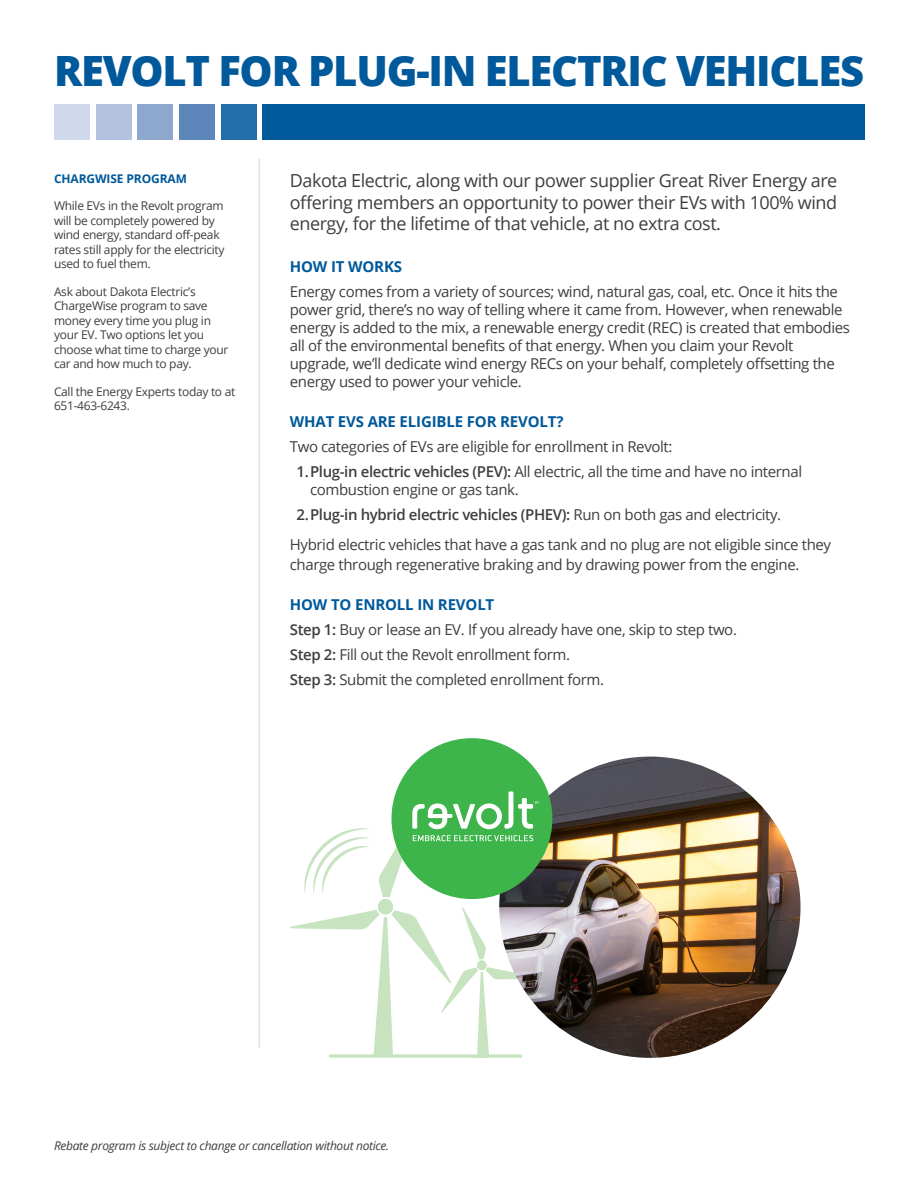
<style>
.page{position:relative;width:918px;height:1188px;background:#fff}
.page>*{position:absolute;margin:0;border:0;box-sizing:border-box;transform-origin:0 0}
.t1{font:800 41.7px "Open Sans";letter-spacing:-.03em;color:#00599b}
.Subhead_2{font:18px/21.6px "Open Sans";letter-spacing:-.025em;color:#3e3e3f;text-align:justify}
.Body_Copy{font:15px/18px "Open Sans";letter-spacing:-.025em;color:#3e3e3f}
.t2{font:600 15px "Open Sans";letter-spacing:-.025em;color:#3e3e3f}
.Subhead_2-2{font:700 15px "Open Sans";letter-spacing:-.01em;color:#00599b}
.Body_Copy_Bullet{font:700 15px "Open Sans";letter-spacing:-.01em;color:#00599b}
.Body_Copy-2{font:12px/14.4px "Open Sans";letter-spacing:-.025em;color:#3e3e3f}
.Paragraph_Style_1{font:italic 12px "Open Sans";letter-spacing:-.025em;color:#3e3e3f}
.Subhead_2-3{font:700 12px "Open Sans";letter-spacing:-.01em;color:#00599b}
.s1{font-weight:600}
.s2{font-weight:400}
</style>
<div class="page">
<div style="left:54px;top:104px;width:36px;height:36px;background:#cfd9eb"></div>
<div style="left:96px;top:104px;width:36px;height:36px;background:#b2c2de"></div>
<div style="left:137px;top:104px;width:36px;height:36px;background:#8da7cf"></div>
<div style="left:179px;top:104px;width:36px;height:36px;background:#5d87bb"></div>
<div style="left:221px;top:104px;width:36px;height:36px;background:#216eaa"></div>
<div style="left:262px;top:104px;width:603px;height:36px;background:#00599b"></div>
<hr style="left:259px;top:159px;width:1px;height:889px;background:#d1d2d4">
<img style="left:499px;top:757px;width:302px;height:301px;border-radius:151px">
<div style="left:391px;top:738px;width:161px;height:161px;background:#3db54a;border-radius:50%"></div>
<svg style="left:290px;top:791px;width:251px;height:267px"></svg>
<p class="t1" style="left:54px;top:39px;width:812px">REVOLT FOR PLUG-IN ELECTRIC VEHICLES</p>
<p class="Subhead_2-3" style="left:54px;top:170px;width:135px">CHARGWISE PROGRAM</p>
<p class="Body_Copy-2" style="left:54px;top:199px;width:172px">While EVs in the Revolt program will be completely powered by wind energy, standard off-peak rates still apply for the electricity used to fuel them.</p>
<p class="Body_Copy-2" style="left:54px;top:284px;width:176px">Ask about Dakota Electric’s<br>ChargeWise program to save money every time you plug in your EV. Two options let you choose what time to charge your car and how much to pay.</p>
<p class="Body_Copy-2" style="left:54px;top:384px;width:183px">Call the Energy Experts today to at<br>651-463-6243.</p>
<p class="Subhead_2" style="left:290px;top:169px;width:549px">Dakota Electric, along with our power supplier Great River Energy are offering members an opportunity to power their EVs with 100% wind energy, for the lifetime of that vehicle, at no extra cost.</p>
<p class="Subhead_2-2" style="left:290px;top:256px;width:114px">HOW IT WORKS</p>
<p class="Body_Copy" style="left:290px;top:282px;width:562px">Energy comes from a variety of sources; wind, natural gas, coal, etc. Once it hits the power grid, there’s no way of telling where it came from. However, when renewable energy is added to the mix, a renewable energy credit (REC) is created that embodies all of the environmental benefits of that energy. When you claim your Revolt upgrade, we’ll dedicate wind energy RECs on your behalf, completely offsetting the energy used to power your vehicle.</p>
<p class="Subhead_2-2" style="left:290px;top:411px;width:275px">WHAT EVS ARE ELIGIBLE FOR REVOLT?</p>
<p class="Body_Copy" style="left:290px;top:437px;width:384px">Two categories of EVs are eligible for enrollment in Revolt:</p>
<p class="Body_Copy" style="left:310px;top:462px;width:494px;text-indent:-14px"><span class="s1">1.Plug-in electric vehicles (PEV):</span> All electric, all the time and have no internal combustion engine or gas tank.</p>
<p class="t2" style="left:297px;top:504px;width:486px">2.Plug-in hybrid electric vehicles (PHEV): <span class="s2">Run on both gas and electricity.</span></p>
<p class="Body_Copy" style="left:290px;top:535px;width:543px;line-height:19.5px">Hybrid electric vehicles that have a gas tank and no plug are not eligible since they charge through regenerative braking and by drawing power from the engine.</p>
<p class="Body_Copy_Bullet" style="left:290px;top:594px;width:206px">HOW TO ENROLL IN REVOLT</p>
<p class="Body_Copy" style="left:290px;top:620px;width:449px"><span class="s1">Step 1:</span> Buy or lease an EV. If you already have one, skip to step two.</p>
<p class="Body_Copy" style="left:290px;top:645px;width:282px"><span class="s1">Step 2:</span> Fill out the Revolt enrollment form.</p>
<p class="Body_Copy" style="left:290px;top:670px;width:316px"><span class="s1">Step 3:</span> Submit the completed enrollment form.</p>
<p class="Paragraph_Style_1" style="left:54px;top:1137px;width:337px">Rebate program is subject to change or cancellation without notice.</p>
</div>
